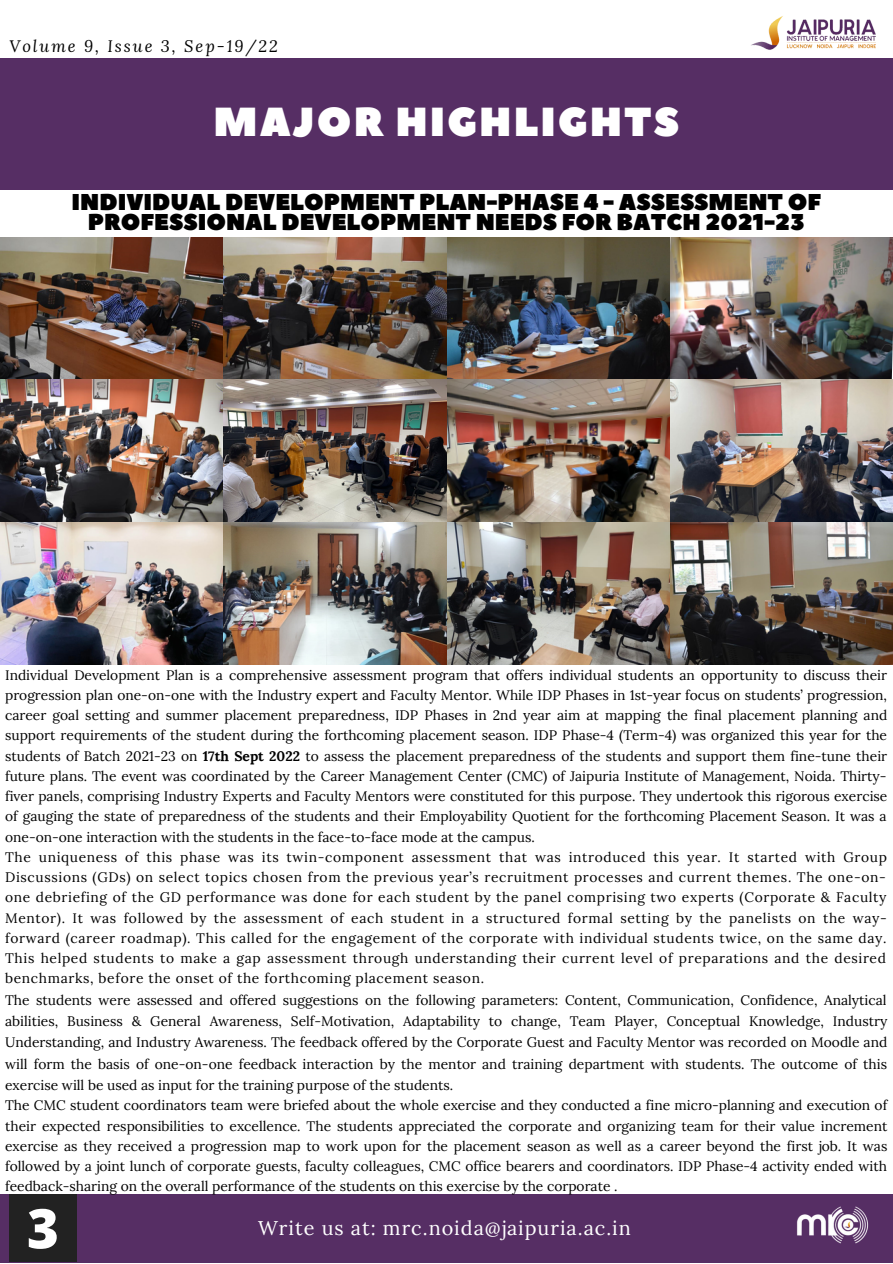
<style>
.page{position:relative;width:893px;height:1264px;background:#fff}
.page>*{position:absolute;margin:0;border:0;box-sizing:border-box;transform-origin:0 0}
.t1{font:800 54.75px "Open Sans";color:#fff}
.t2{font:40.5px "Peace Sans";letter-spacing:.05em;color:#fff}
.t3{font:22.8px/19.5px "Peace Sans";color:#000;text-align:center}
.t4{font:19.8px "Lora";letter-spacing:.05em;color:#fff}
.t5{font:italic 16.5px "Lora";letter-spacing:.12em;color:#000}
.t6{font:13.8px/20.4px "Lora";color:#000}
.s1{font-weight:700}
</style>
<div class="page">
<img style="left:0;top:237px;width:892px;height:427px">
<div style="left:0;top:1194px;width:892px;height:68px;background:#562e64"></div>
<div style="left:9px;top:1194px;width:68px;height:68px;background:#222"></div>
<img style="left:751px;top:16px;width:125px;height:34px">
<div style="left:0;top:58px;width:892px;height:132px;background:#562e64"></div>
<img style="left:797px;top:1206px;width:72px;height:38px">
<p class="t5" style="left:9px;top:35px;width:270px">Volume 9, Issue 3, Sep-19/22</p>
<h2 class="t2" style="left:214px;top:95px;width:467px">MAJOR HIGHLIGHTS</h2>
<h3 class="t3" style="left:71px;top:193px;width:751px">INDIVIDUAL DEVELOPMENT PLAN-PHASE 4 - ASSESSMENT OF<br>PROFESSIONAL DEVELOPMENT NEEDS FOR BATCH 2021-23</h3>
<p class="t6" style="left:5px;top:664px;width:883px">Individual Development Plan is a comprehensive assessment program that offers individual students an opportunity to discuss their progression plan one-on-one with the Industry expert and Faculty Mentor. While IDP Phases in 1st-year focus on students’ progression, career goal setting and summer placement preparedness, IDP Phases in 2nd year aim at mapping the final placement planning and support requirements of the student during the forthcoming placement season. IDP Phase-4 (Term-4) was organized this year for the students of Batch 2021-23 on <span class="s1">17th Sept 2022</span> to assess the placement preparedness of the students and support them fine-tune their future plans. The event was coordinated by the Career Management Center (CMC) of Jaipuria Institute of Management, Noida. Thirty&shy;fiver panels, comprising Industry Experts and Faculty Mentors were constituted for this purpose. They undertook this rigorous exercise of gauging the state of preparedness of the students and their Employability Quotient for the forthcoming Placement Season. It was a one-on-one interaction with the students in the face-to-face mode at the campus.<br>The uniqueness of this phase was its twin-component assessment that was introduced this year. It started with Group Discussions (GDs) on select topics chosen from the previous year’s recruitment processes and current themes. The one-on&shy;one debriefing of the GD performance was done for each student by the panel comprising two experts (Corporate &amp; Faculty Mentor). It was followed by the assessment of each student in a structured formal setting by the panelists on the way&shy;forward (career roadmap). This called for the engagement of the corporate with individual students twice, on the same day.<br>This helped students to make a gap assessment through understanding their current level of preparations and the desired benchmarks, before the onset of the forthcoming placement season.<br>The students were assessed and offered suggestions on the following parameters: Content, Communication, Confidence, Analytical abilities, Business &amp; General Awareness, Self-Motivation, Adaptability to change, Team Player, Conceptual Knowledge, Industry Understanding, and Industry Awareness. The feedback offered by the Corporate Guest and Faculty Mentor was recorded on Moodle and will form the basis of one-on-one feedback interaction by the mentor and training department with students. The outcome of this exercise will be used as input for the training purpose of the students.<br>The CMC student coordinators team were briefed about the whole exercise and they conducted a fine micro-planning and execution of their expected responsibilities to excellence. The students appreciated the corporate and organizing team for their value increment exercise as they received a progression map to work upon for the placement season as well as a career beyond the first job. It was followed by a joint lunch of corporate guests, faculty colleagues, CMC office bearers and coordinators. IDP Phase-4 activity ended with feedback-sharing on the overall performance of the students on this exercise by the corporate .</p>
<h1 class="t1" style="left:27px;top:1189px;width:33px">3</h1>
<h3 class="t4" style="left:258px;top:1214px;width:374px">Write us at: mrc.noida@jaipuria.ac.in</h3>
</div>
